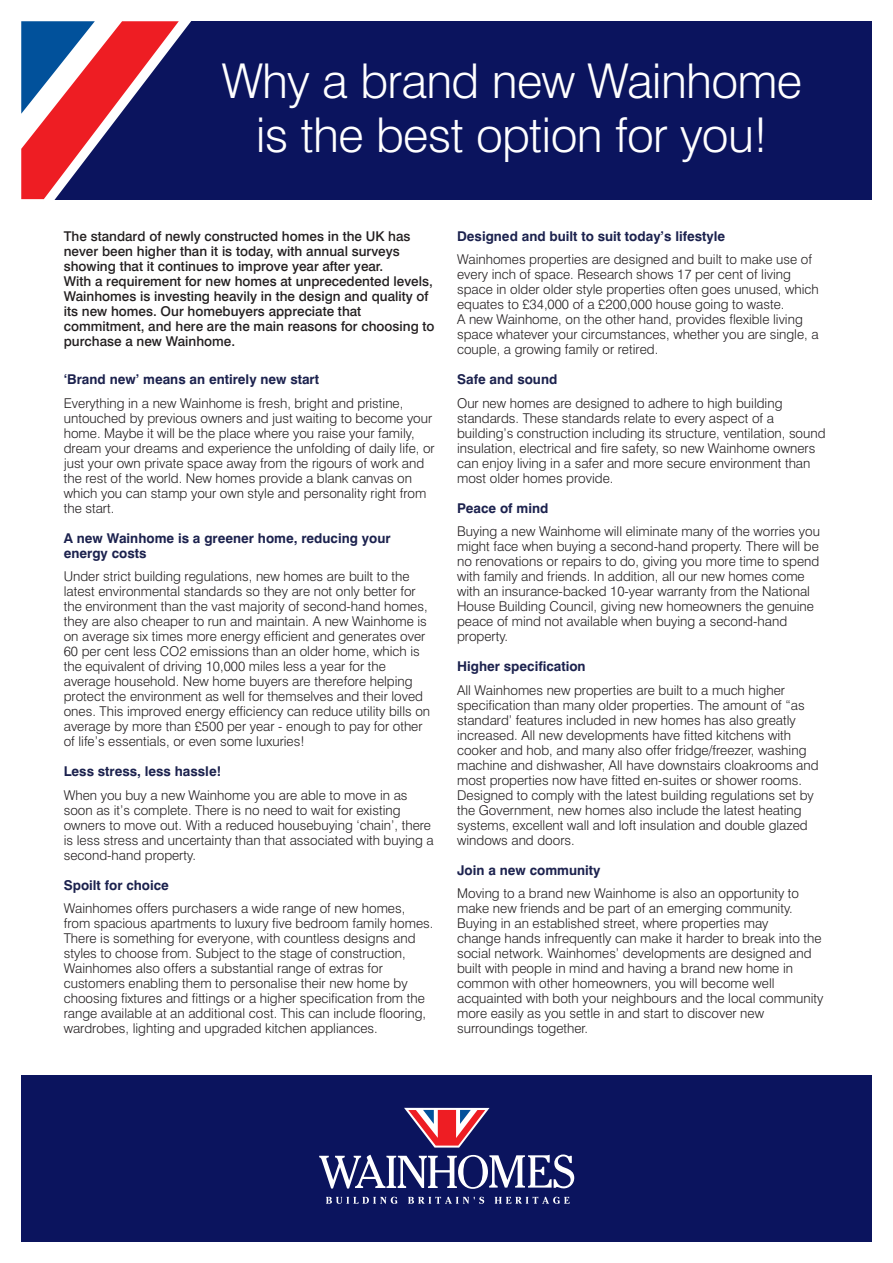
<style>
.page{position:relative;width:893px;height:1263px;background:#fff}
.page>*{position:absolute;margin:0;border:0;box-sizing:border-box;transform-origin:0 0}
.t1{font:300 48px/54px "Swiss 721 BT";letter-spacing:-.015em;color:#fff;text-align:center}
.t2{font:300 13.5px/15px "Swiss 721 BT";color:#231f20}
.t3{font:500 13.5px/15px "Swiss 721 BT";color:#231f20}
.t4{font:700 13.5px/15px "Swiss 721 BT";color:#1c224e}
</style>
<div class="page">
<div style="left:21px;top:1075px;width:851px;height:167px;background:#0b145e"></div>
<div style="left:53px;top:21px;width:819px;height:179px;background:#0b145e"></div>
<svg style="left:21px;top:21px;width:171px;height:179px"></svg>
<svg style="left:404px;top:1108px;width:85px;height:39px"></svg>
<svg style="left:319px;top:1154px;width:255px;height:35px"></svg>
<svg style="left:326px;top:1197px;width:71px;height:7px"></svg>
<svg style="left:408px;top:1197px;width:76px;height:7px"></svg>
<svg style="left:495px;top:1197px;width:75px;height:7px"></svg>
<h1 class="t1" style="left:222px;top:59px;width:582px">Why a brand new Wainhome is the best option for you!</h1>
<p class="t3" style="left:64px;top:230px;width:372px">The standard of newly constructed homes in the UK has never been higher than it is today, with annual surveys showing that it continues to improve year after year.<br>With a requirement for new homes at unprecedented levels, Wainhomes is investing heavily in the design and quality of its new homes. Our homebuyers appreciate that commitment, and here are the main reasons for choosing to purchase a new Wainhome.</p>
<p class="t4" style="left:64px;top:373px;width:257px">‘Brand new’ means an entirely new start</p>
<p class="t2" style="left:64px;top:397px;width:372px">Everything in a new Wainhome is fresh, bright and pristine, untouched by previous owners and just waiting to become your home. Maybe it will be the place where you raise your family, dream your dreams and experience the unfolding of daily life, or just your own private space away from the rigours of work and the rest of the world. New homes provide a blank canvas on which you can stamp your own style and personality right from the start.</p>
<p class="t4" style="left:64px;top:532px;width:328px">A new Wainhome is a greener home, reducing your energy costs</p>
<p class="t2" style="left:64px;top:570px;width:368px">Under strict building regulations, new homes are built to the latest environmental standards so they are not only better for the environment than the vast majority of second-hand homes, they are also cheaper to run and maintain. A new Wainhome is on average six times more energy efficient and generates over 60 per cent less CO2 emissions than an older home, which is the equivalent of driving 10,000 miles less a year for the average household. New home buyers are therefore helping protect the environment as well for themselves and their loved ones. This improved energy efficiency can reduce utility bills on average by more than £500 per year - enough to pay for other of life’s essentials, or even some luxuries!</p>
<p class="t4" style="left:64px;top:765px;width:159px">Less stress, less hassle!</p>
<p class="t2" style="left:64px;top:789px;width:371px">When you buy a new Wainhome you are able to move in as soon as it’s complete. There is no need to wait for existing owners to move out. With a reduced housebuying ‘chain’, there is less stress and uncertainty than that associated with buying a second-hand property.</p>
<p class="t4" style="left:64px;top:879px;width:107px">Spoilt for choice</p>
<p class="t2" style="left:64px;top:902px;width:371px">Wainhomes offers purchasers a wide range of new homes, from spacious apartments to luxury five bedroom family homes.<br>There is something for everyone, with countless designs and styles to choose from. Subject to the stage of construction, Wainhomes also offers a substantial range of extras for customers enabling them to personalise their new home by choosing fixtures and fittings or a higher specification from the range available at an additional cost. This can include flooring, wardrobes, lighting and upgraded kitchen appliances.</p>
<p class="t4" style="left:457px;top:230px;width:269px">Designed and built to suit today’s lifestyle</p>
<p class="t2" style="left:457px;top:253px;width:363px">Wainhomes properties are designed and built to make use of every inch of space. Research shows 17 per cent of living space in older older style properties often goes unused, which equates to £34,000 of a £200,000 house going to waste.<br>A new Wainhome, on the other hand, provides flexible living space whatever your circumstances, whether you are single, a couple, a growing family or retired.</p>
<p class="t4" style="left:457px;top:373px;width:102px">Safe and sound</p>
<p class="t2" style="left:457px;top:397px;width:370px">Our new homes are designed to adhere to high building standards. These standards relate to every aspect of a building’s construction including its structure, ventilation, sound insulation, electrical and fire safety, so new Wainhome owners can enjoy living in a safer and more secure environment than most older homes provide.</p>
<p class="t4" style="left:457px;top:502px;width:93px">Peace of mind</p>
<p class="t2" style="left:457px;top:525px;width:364px">Buying a new Wainhome will eliminate many of the worries you might face when buying a second-hand property. There will be no renovations or repairs to do, giving you more time to spend with family and friends. In addition, all our new homes come with an insurance-backed 10-year warranty from the National House Building Council, giving new homeowners the genuine peace of mind not available when buying a second-hand property.</p>
<p class="t4" style="left:457px;top:660px;width:130px">Higher specification</p>
<p class="t2" style="left:457px;top:684px;width:363px">All Wainhomes new properties are built to a much higher specification than many older properties. The amount of “as standard’ features included in new homes has also greatly increased. All new developments have fitted kitchens with cooker and hob, and many also offer fridge/freezer, washing machine and dishwasher, All have downstairs cloakrooms and most properties now have fitted en-suites or shower rooms.<br>Designed to comply with the latest building regulations set by the Government, new homes also include the latest heating systems, excellent wall and loft insulation and double glazed windows and doors.</p>
<p class="t4" style="left:457px;top:864px;width:145px">Join a new community</p>
<p class="t2" style="left:457px;top:887px;width:368px">Moving to a brand new Wainhome is also an opportunity to make new friends and be part of an emerging community.<br>Buying in an established street, where properties may<br>change hands infrequently can make it harder to break into the social network. Wainhomes’ developments are designed and built with people in mind and having a brand new home in common with other homeowners, you will become well acquainted with both your neighbours and the local community more easily as you settle in and start to discover new surroundings together.</p>
</div>
